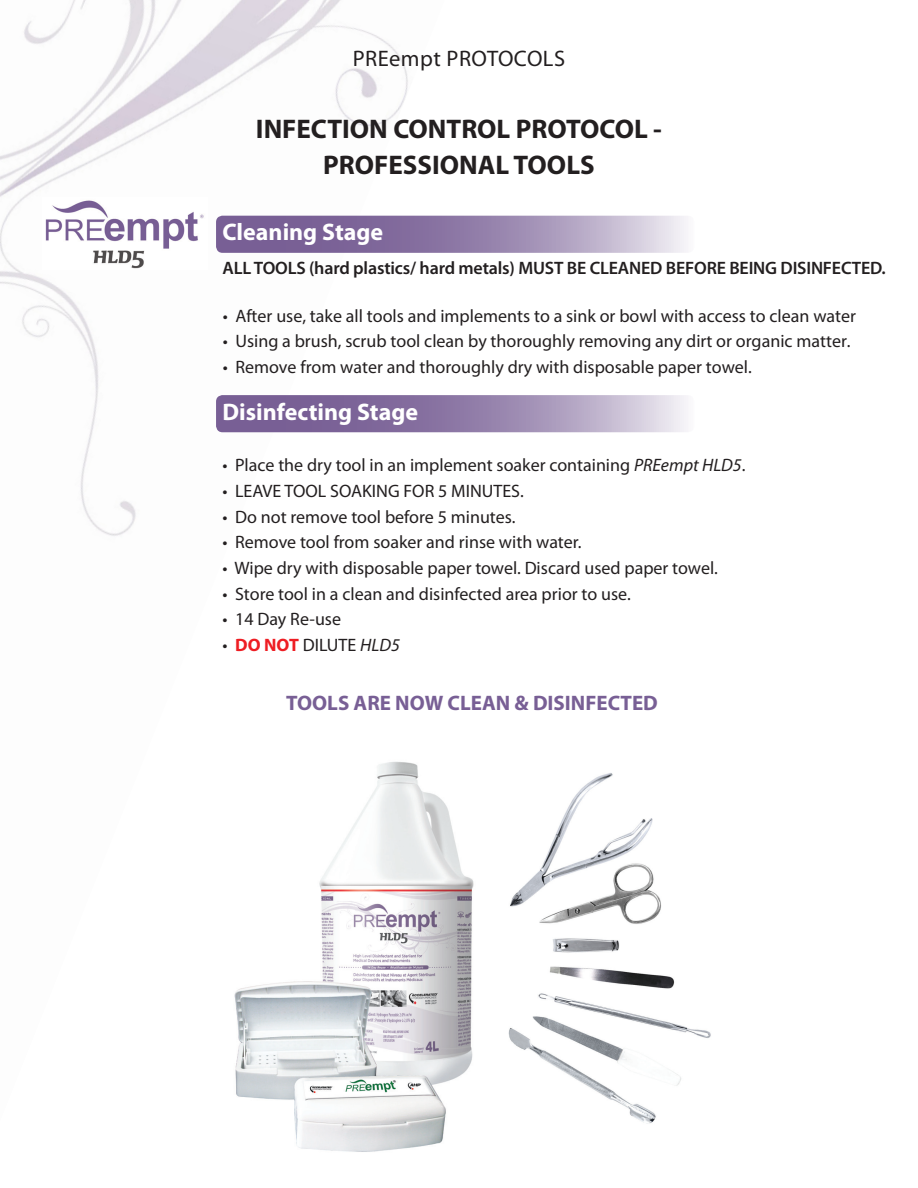
<style>
.page{position:relative;width:918px;height:1188px;background:#fff}
.page>*{position:absolute;margin:0;border:0;box-sizing:border-box;transform-origin:0 0}
.t1{font:700 27px/36px "Myriad Pro";color:#231f20;text-align:center}
.t2{font:700 24px "Myriad Pro";color:#fff}
.t3{font:22.5px "Myriad Pro";letter-spacing:.02em;color:#231f20}
.t4{font:700 21px "Myriad Pro";color:#785f95}
.t5{font:18px "Myriad Pro";color:#231f20}
.t6{font:600 18px "Myriad Pro";letter-spacing:-.01em;color:#231f20}
.s1{font-style:italic}
.s2{font-weight:700;color:#ee1d23}
</style>
<div class="page">
<img style="left:0;top:0;width:445px;height:536px">
<img style="left:42px;top:198px;width:166px;height:71px">
<img style="left:234px;top:761px;width:240px;height:391px">
<svg style="left:216px;top:395px;width:479px;height:37px;background:#9c89b1"></svg>
<svg style="left:216px;top:216px;width:479px;height:37px;background:#9c8ab1"></svg>
<img style="left:508px;top:773px;width:203px;height:351px">
<p class="t3" style="left:353px;top:45px;width:214px">PREempt PROTOCOLS</p>
<p class="t1" style="left:256px;top:110px;width:408px">INFECTION CONTROL PROTOCOL -<br>PROFESSIONAL TOOLS</p>
<p class="t2" style="left:222px;top:216px;width:162px">Cleaning Stage</p>
<p class="t6" style="left:222px;top:257px;width:665px">ALL TOOLS (hard plastics/ hard metals) MUST BE CLEANED BEFORE BEING DISINFECTED.</p>
<p class="t5" style="left:223px;top:305px;width:635px">• After use, take all tools and implements to a sink or bowl with access to clean water</p>
<p class="t5" style="left:223px;top:330px;width:629px">• Using a brush, scrub tool clean by thoroughly removing any dirt or organic matter.</p>
<p class="t5" style="left:223px;top:356px;width:531px">• Remove from water and thoroughly dry with disposable paper towel.</p>
<p class="t2" style="left:222px;top:396px;width:197px">Disinfecting Stage</p>
<p class="t5" style="left:222px;top:454px;width:525px">• Place the dry tool in an implement soaker containing <span class="s1">PREempt HLD5</span>.</p>
<p class="t5" style="left:222px;top:480px;width:303px">• LEAVE TOOL SOAKING FOR 5 MINUTES.</p>
<p class="t5" style="left:222px;top:506px;width:295px">• Do not remove tool before 5 minutes.</p>
<p class="t5" style="left:222px;top:531px;width:361px">• Remove tool from soaker and rinse with water.</p>
<p class="t5" style="left:222px;top:557px;width:497px">• Wipe dry with disposable paper towel. Discard used paper towel.</p>
<p class="t5" style="left:222px;top:583px;width:410px">• Store tool in a clean and disinfected area prior to use.</p>
<p class="t5" style="left:222px;top:608px;width:120px">• 14 Day Re-use</p>
<p class="t5" style="left:222px;top:634px;width:179px">• <span class="s2">DO NOT</span> DILUTE <span class="s1">HLD5</span></p>
<p class="t4" style="left:286px;top:689px;width:373px">TOOLS ARE NOW CLEAN &amp; DISINFECTED</p>
</div>
